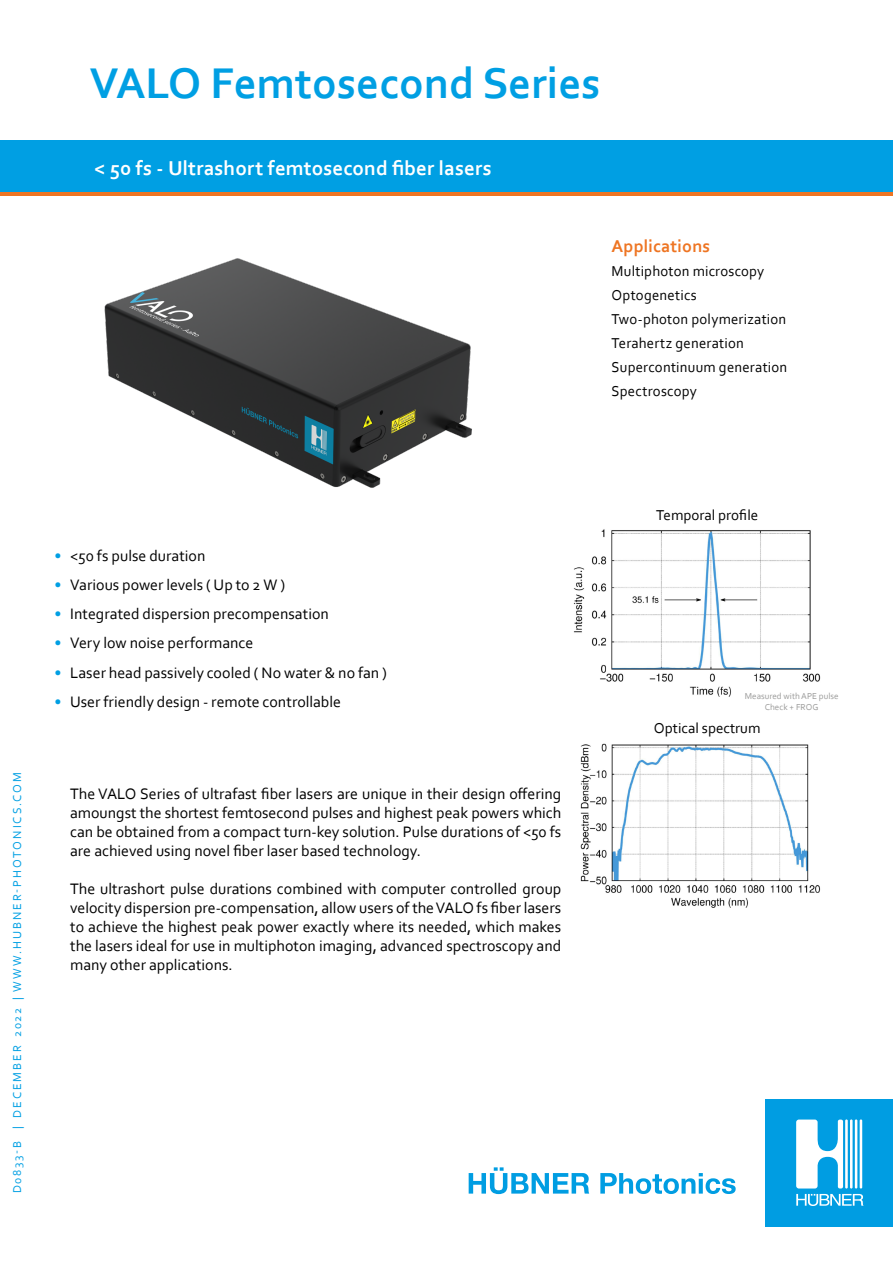
<style>
.page{position:relative;width:893px;height:1263px;background:#fff}
.page>*{position:absolute;margin:0;border:0;box-sizing:border-box;transform-origin:0 0}
.t1{font:700 45px "Corbel";color:#009fe3}
.t2{font:700 21px "Corbel";letter-spacing:.005em;color:#fff}
.t3{font:700 18px "Corbel";letter-spacing:.01em;color:#ee7523}
.t4{font:15.9px/19px "Corbel";color:#000;text-align:justify}
.t5{font:15px/24px "Corbel";letter-spacing:.015em;color:#000}
.t6{font:12px "Corbel";letter-spacing:.155em;color:#009fe3}
.t7{font:9px/10.8px "Corbel";color:#9b9b9a;text-align:center}
.s1{color:#009fe3}
</style>
<div class="page">
<div style="left:765px;top:1099px;width:128px;height:127px;background:#009de2"></div>
<hr style="left:845px;top:1119px;width:3px;height:69px;background:#fff">
<hr style="left:850px;top:1119px;width:2px;height:69px;background:#fff">
<hr style="left:855px;top:1119px;width:2px;height:69px;background:#fff">
<hr style="left:860px;top:1119px;width:2px;height:69px;background:#fff">
<svg style="left:796px;top:1119px;width:47px;height:69px"></svg>
<svg style="left:796px;top:1194px;width:67px;height:12px"></svg>
<svg style="left:469px;top:1167px;width:120px;height:27px"></svg>
<svg style="left:600px;top:1173px;width:136px;height:21px"></svg>
<div style="left:0;top:191px;width:893px;height:5px;background:#ee7523"></div>
<div style="left:0;top:140px;width:893px;height:51px;background:#009fe3"></div>
<img style="left:580px;top:743px;width:241px;height:165px">
<img style="left:573px;top:529px;width:248px;height:167px">
<img style="left:104px;top:258px;width:368px;height:230px">
<h1 class="t1" style="left:90px;top:56px;width:512px">VALO Femtosecond Series</h1>
<h2 class="t2" style="left:94px;top:155px;width:399px">&lt; 50 fs - Ultrashort femtosecond fiber lasers</h2>
<p class="t3" style="left:611px;top:234px;width:100px">Applications</p>
<p class="t5" style="left:611px;top:258px;width:177px">Multiphoton microscopy<br>Optogenetics<br>Two-photon polymerization<br>Terahertz generation<br>Supercontinuum generation<br>Spectroscopy</p>
<p class="t6" style="left:10px;top:1193px;width:423px;rotate:-90deg">D0833-B | DECEMBER 2022 | WWW.HUBNER-PHOTONICS.COM</p>
<p class="t4" style="left:54px;top:546px;width:153px"><span class="s1">•</span> &lt;50 fs pulse duration</p>
<p class="t4" style="left:54px;top:575px;width:232px"><span class="s1">•</span> Various power levels ( Up to 2 W )</p>
<p class="t4" style="left:54px;top:604px;width:276px"><span class="s1">•</span> Integrated dispersion precompensation</p>
<p class="t4" style="left:54px;top:633px;width:200px"><span class="s1">•</span> Very low noise performance</p>
<p class="t4" style="left:54px;top:662px;width:334px"><span class="s1">•</span> Laser head passively cooled ( No water &amp; no fan )</p>
<p class="t4" style="left:54px;top:691px;width:288px"><span class="s1">•</span> User friendly design - remote controllable</p>
<p class="t4" style="left:70px;top:783px;width:493px">The VALO Series of ultrafast fiber lasers are unique in their design offering amoungst the shortest femtosecond pulses and highest peak powers which can be obtained from a compact turn-key solution. Pulse durations of &lt;50 fs are achieved using novel fiber laser based technology.</p>
<p class="t4" style="left:70px;top:879px;width:493px">The ultrashort pulse durations combined with computer controlled group velocity dispersion pre-compensation, allow users of the VALO fs fiber lasers to achieve the highest peak power exactly where its needed, which makes the lasers ideal for use in multiphoton imaging, advanced spectroscopy and many other applications.</p>
<p class="t5" style="left:656px;top:502px;width:104px">Temporal profile</p>
<p class="t7" style="left:745px;top:690px;width:95px">Measured with APE pulse<br>Check + FROG</p>
<p class="t5" style="left:654px;top:716px;width:108px">Optical spectrum</p>
</div>
